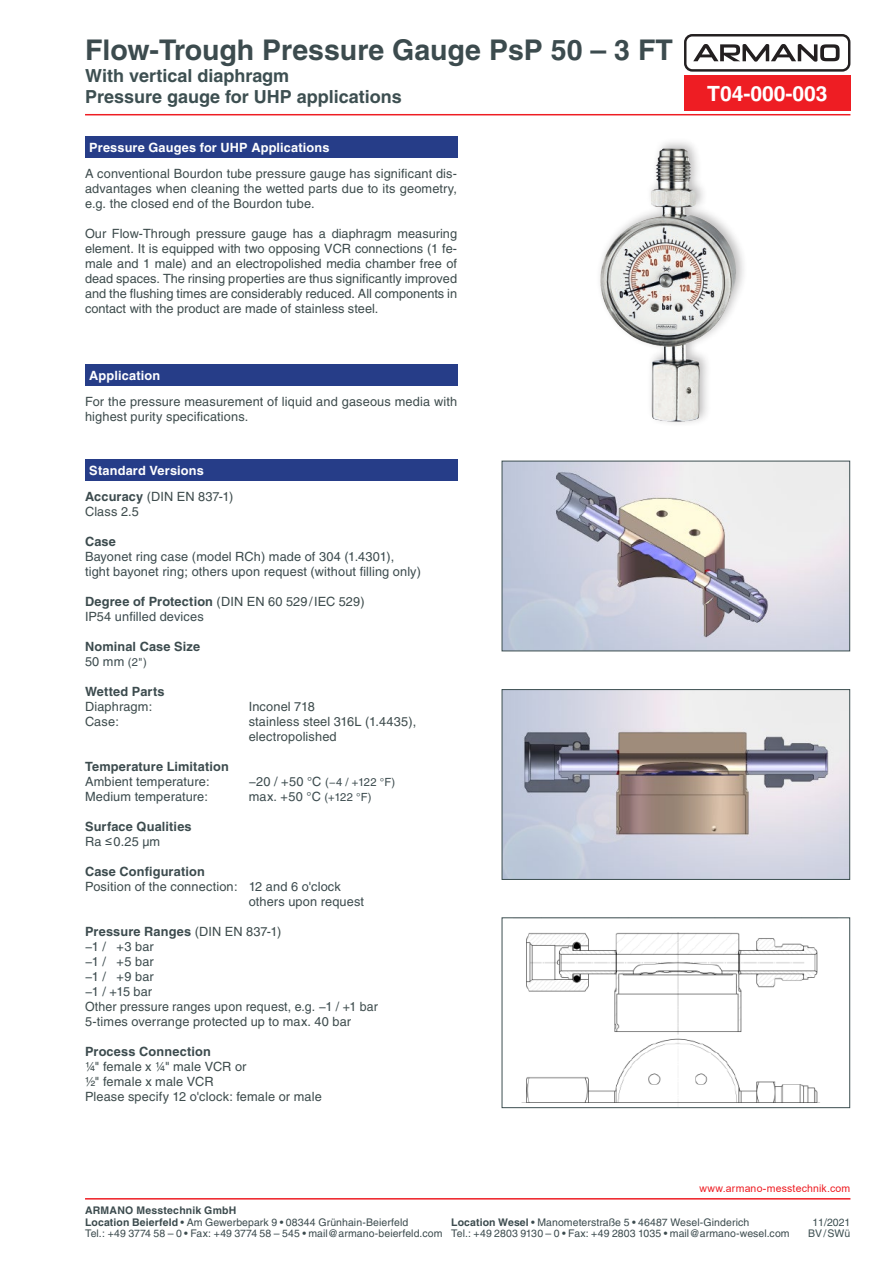
<style>
.page{position:relative;width:893px;height:1263px;background:#fff}
.page>*{position:absolute;margin:0;border:0;box-sizing:border-box;transform-origin:0 0}
.t1{font:700 28.5px "Helvetica";color:#3c4b4e}
.t2{font:700 21px "Helvetica";color:#fff}
.t3{font:700 18px/21.6px "Helvetica";color:#3d4f51}
.t4{font:12.75px/15px "Helvetica";letter-spacing:.01em;color:#3d4b4c}
.t5{font:12.75px/15px "Helvetica";letter-spacing:.01em;color:#3c4b4e}
.t6{font:700 12.75px/15px "Helvetica";letter-spacing:.015em;color:#3c4b4e}
.t7{font:700 12.75px "Helvetica";letter-spacing:.01em;color:#fff}
.t8{font:11.25px "Helvetica";color:#3c4b4e}
.t9{font:10.5px/11.6px "Helvetica";letter-spacing:.01em;color:#3c4b4e}
.t10{font:10.5px "Arial";letter-spacing:.015em;color:#ee1d23}
.t11{font:10.5px/11.6px "Helvetica";color:#3d4f51;text-align:center}
.s1{font-weight:700;color:#3c4b4e}
.s2{color:#3c4b4e}
.s3{font-weight:400}
.s4{font-weight:400;font-size:11.25px}
.s5{font-size:12.75px}
.s6{font-size:11.25px}
.s7{font-family:"Arial Narrow";font-weight:400}
.s8{font-weight:700}
</style>
<div class="page">
<img style="left:504px;top:463px;width:344px;height:186px">
<img style="left:504px;top:691px;width:344px;height:187px">
<div style="left:502px;top:689px;width:348px;height:191px;border:1px solid #3d4f51"></div>
<img style="left:521px;top:932px;width:299px;height:171px">
<div style="left:502px;top:917px;width:348px;height:191px;border:1px solid #3d4f51"></div>
<div style="left:595px;top:137px;width:153px;height:291px;background:#231f20;opacity:.3"></div>
<img style="left:651px;top:149px;width:12px;height:58px">
<div style="left:85px;top:459px;width:372px;height:22px;background:#263d88"></div>
<div style="left:85px;top:136px;width:372px;height:21px;background:#263d88"></div>
<div style="left:85px;top:364px;width:372px;height:21px;background:#263d88"></div>
<hr style="left:85px;top:114px;width:765px;height:1px;background:#ee1d23">
<div style="left:684px;top:34px;width:166px;height:38px;border:2px solid #231f20;border-radius:7px"></div>
<svg style="left:693px;top:44px;width:147px;height:18px"></svg>
<hr style="left:85px;top:1198px;width:765px;height:1px;background:#ee1d23">
<div style="left:684px;top:75px;width:166px;height:36px;background:#ee1d23"></div>
<h1 class="t1" style="left:85px;top:33px;width:589px">Flow-Trough Pressure Gauge PsP 50 – 3 FT</h1>
<h3 class="t3" style="left:85px;top:64px;width:318px">With vertical diaphragm<br>Pressure gauge for UHP applications</h3>
<p class="t7" style="left:89px;top:139px;width:242px">Pressure Gauges for UHP Applications</p>
<p class="t4" style="left:85px;top:166px;width:374px;text-align:justify">A conventional Bourdon tube pressure gauge has significant dis&shy;advantages when cleaning the wetted parts due to its geometry, e.g. the closed end of the Bourdon tube.</p>
<p class="t4" style="left:85px;top:226px;width:374px;text-align:justify">Our Flow-Through pressure gauge has a diaphragm measuring element. It is equipped with two opposing VCR connections (1 fe&shy;male and 1 male) and an electropolished media chamber free of dead spaces. The rinsing properties are thus significantly improved and the flushing times are considerably reduced. All components in contact with the product are made of stainless steel.</p>
<p class="t7" style="left:89px;top:367px;width:72px">Application</p>
<p class="t4" style="left:85px;top:394px;width:374px">For the pressure measurement of liquid and gaseous media with highest purity specifications.</p>
<p class="t7" style="left:89px;top:463px;width:116px">Standard Versions</p>
<p class="t4" style="left:85px;top:489px;width:150px"><span class="s1">Accuracy</span> (DIN EN 837-1)<br>Class 2.5</p>
<p class="t6" style="left:85px;top:534px;width:32px">Case</p>
<p class="t5" style="left:85px;top:549px;width:337px">Bayonet ring case (model RCh) made of 304 (1.4301), tight bayonet ring; others upon request (without filling only)</p>
<p class="t4" style="left:85px;top:594px;width:281px"><span class="s1">Degree of Protection</span> (DIN EN 60 529/IEC 529)<br>IP54 <span class="s2">unfilled devices</span></p>
<p class="t6" style="left:85px;top:639px;width:117px">Nominal Case Size<br><span class="s3">50 mm</span> <span class="s4">(2")</span></p>
<p class="t6" style="left:85px;top:684px;width:81px">Wetted Parts</p>
<p class="t4" style="left:85px;top:699px;width:69px">Diaphragm:</p>
<p class="t4" style="left:249px;top:699px;width:68px">Inconel 718</p>
<p class="t4" style="left:85px;top:714px;width:35px">Case:</p>
<p class="t4" style="left:249px;top:714px;width:169px">stainless steel 316L (1.4435), electropolished</p>
<p class="t6" style="left:85px;top:759px;width:145px">Temperature Limitation</p>
<p class="t5" style="left:85px;top:774px;width:126px">Ambient temperature:</p>
<p class="t8" style="left:249px;top:776px;width:148px"><span class="s5">−20 / +50 °C</span> (−4 / +122 °F)</p>
<p class="t5" style="left:85px;top:789px;width:125px">Medium temperature:</p>
<p class="t5" style="left:249px;top:789px;width:124px">max. +50 °C <span class="s6">(+122 °F)</span></p>
<p class="t6" style="left:85px;top:819px;width:108px">Surface Qualities<br><span class="s3">Ra</span> <span class="s7">≤</span><span class="s3">0.25 µm</span></p>
<p class="t6" style="left:85px;top:864px;width:121px">Case Configuration</p>
<p class="t4" style="left:85px;top:879px;width:257px">Position of the connection: <span class="s2">12 and 6 o'clock</span></p>
<p class="t5" style="left:249px;top:894px;width:117px">others upon request</p>
<p class="t4" style="left:85px;top:924px;width:294px"><span class="s1">Pressure Ranges</span> (DIN EN 837-1)<br><span class="s2">−1 / +3 bar<br>−1 / +5 bar<br>−1 / +9 bar<br>−1 / +15 bar<br></span>Other pressure ranges upon request, e.g. <span class="s2">−1</span> / +1 bar<br>5-times overrange protected up to max. 40 bar</p>
<p class="t6" style="left:85px;top:1044px;width:127px">Process Connection</p>
<p class="t4" style="left:85px;top:1059px;width:238px">¼" female x ¼" male VCR or<br>½" female x male VCR<br>Please specify 12 o'clock: female or male</p>
<h2 class="t2" style="left:707px;top:81px;width:122px">T04-000-003</h2>
<p class="t9" style="left:85px;top:1205px;width:359px"><span class="s8">ARMANO Messtechnik GmbH<br>Location Beierfeld</span> • Am Gewerbepark 9 • 08344 Grünhain-Beierfeld<br>Tel.: +49 3774 58 – 0 • Fax: +49 3774 58 – 545 • mail@armano-beierfeld.com</p>
<p class="t10" style="left:699px;top:1181px;width:152px">www.armano-messtechnik.com</p>
<p class="t11" style="left:808px;top:1216px;width:44px">11/2021<br>BV/SWü</p>
<p class="t9" style="left:451px;top:1216px;width:340px"><span class="s8">Location Wesel</span> • Manometerstraße 5 • 46487 Wesel-Ginderich<br>Tel.: +49 2803 9130 – 0 • Fax: +49 2803 1035 • mail@armano-wesel.com</p>
</div>
